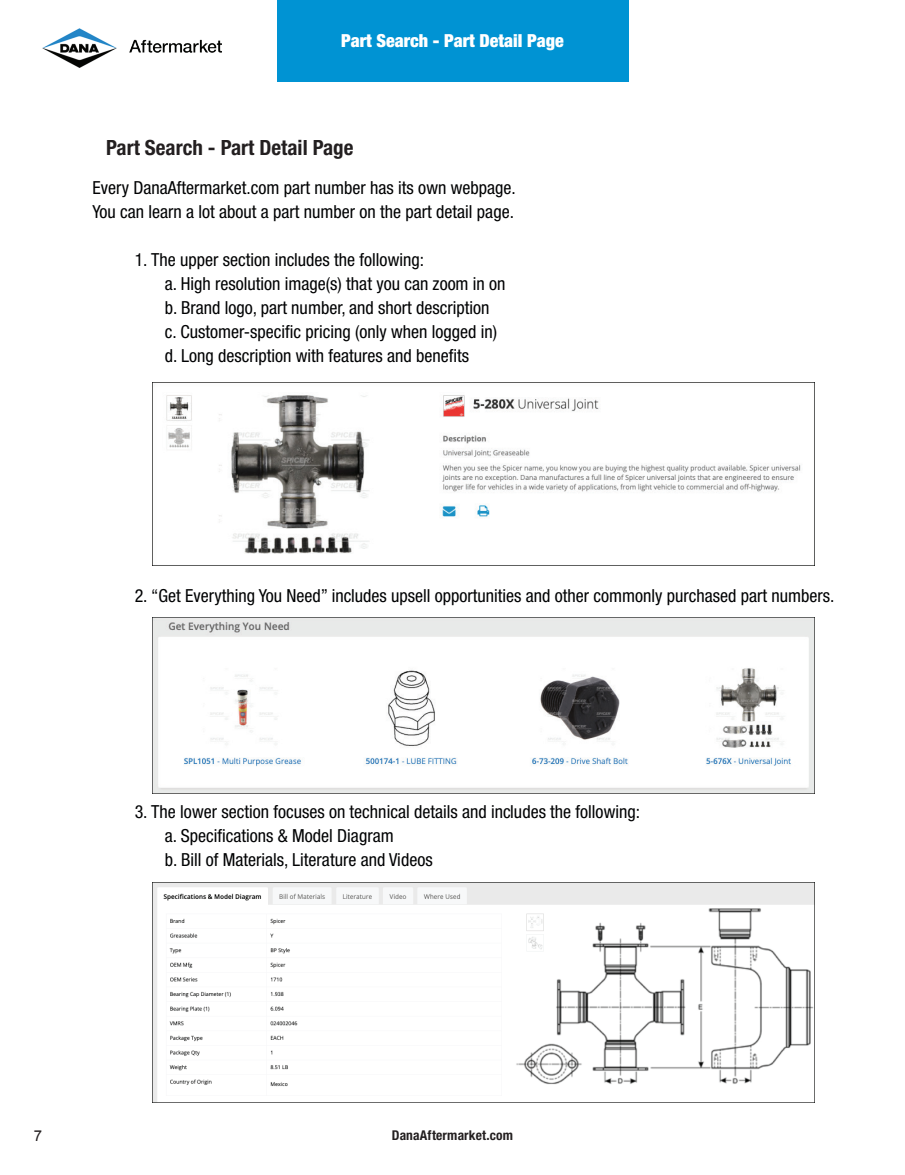
<style>
.page{position:relative;width:905px;height:1175px;background:#fff}
.page>*{position:absolute;margin:0;border:0;box-sizing:border-box;transform-origin:0 0}
.t1{font:700 condensed 21px "Helvetica Neue LT Pro";color:#231f20}
.t2{font:condensed 18px/24px "Helvetica Neue LT Pro";color:#010203}
.t3{font:900 condensed 18px "Helvetica Neue LT Pro";color:#fff}
.t4{font:15px "Arial";color:#231f20}
.t5{font:700 condensed 13.5px "Helvetica Neue LT Pro";letter-spacing:.01em;color:#231f20}
</style>
<div class="page">
<img style="left:42px;top:28px;width:180px;height:40px">
<div style="left:277px;top:0;width:351px;height:81px;background:#0093d3"></div>
<img style="left:152px;top:383px;width:662px;height:183px">
<img style="left:152px;top:617px;width:662px;height:176px">
<img style="left:152px;top:882px;width:662px;height:220px">
<p class="t3" style="left:341px;top:29px;width:224px">Part Search - Part Detail Page</p>
<p class="t1" style="left:106px;top:135px;width:249px">Part Search - Part Detail Page</p>
<p class="t2" style="left:93px;top:176px;width:424px">Every DanaAftermarket.com part number has its own webpage.<br>You can learn a lot about a part number on the part detail page.</p>
<p class="t2" style="left:165px;top:248px;width:342px;text-indent:-30px">1. The upper section includes the following:<br>a. High resolution image(s) that you can zoom in on b. Brand logo, part number, and short description c. Customer-specific pricing (only when logged in) d. Long description with features and benefits</p>
<p class="t2" style="left:135px;top:584px;width:701px">2. “Get Everything You Need” includes upsell opportunities and other commonly purchased part numbers.</p>
<p class="t2" style="left:165px;top:800px;width:477px;text-indent:-30px">3. The lower section focuses on technical details and includes the following: a. Specifications &amp; Model Diagram<br>b. Bill of Materials, Literature and Videos</p>
<p class="t4" style="left:34px;top:1126px;width:10px">7</p>
<p class="t5" style="left:392px;top:1127px;width:123px">DanaAftermarket.com</p>
</div>
